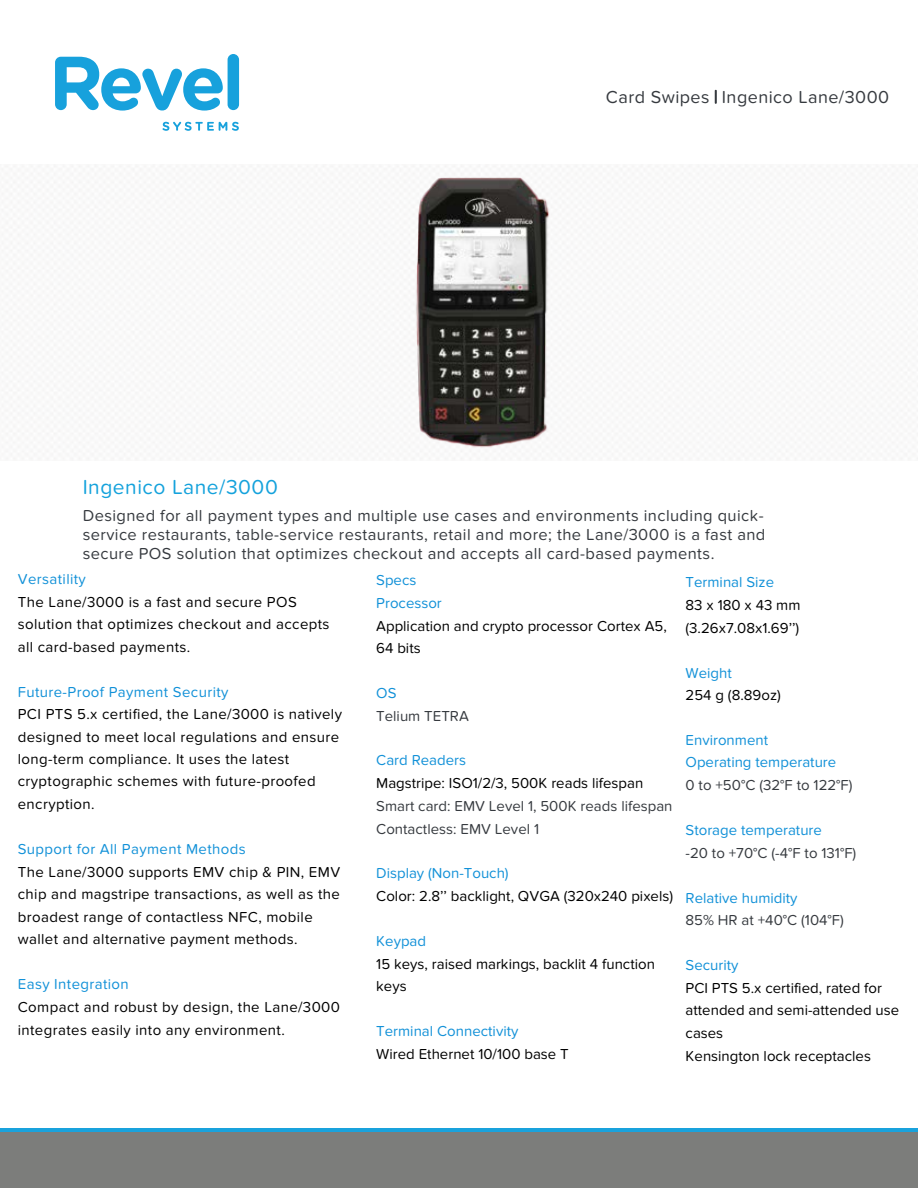
<style>
.page{position:relative;width:918px;height:1188px;background:#fff}
.page>*{position:absolute;margin:0;border:0;box-sizing:border-box;transform-origin:0 0}
.t1{font:21px "Proxima Nova Soft";letter-spacing:.025em;color:#14a2dc}
.t2{font:18px "Proxima Nova Soft";letter-spacing:.025em;color:#363a3f}
.t3{font:16.5px/19.2px "Proxima Nova Soft";letter-spacing:.025em;color:#363a3f;text-align:justify}
.t4{font:15px/22.5px "Proxima Nova Soft";letter-spacing:.025em;color:#000}
.t5{font:15px/22.8px "Proxima Nova Soft";color:#000}
.t6{font:15px/22.6px "Proxima Nova Soft";color:#1291d8}
.t7{font:15px/22.6px "Proxima Nova Soft";color:#363a3f}
.t8{font:15px "Proxima Nova Soft";letter-spacing:.025em;color:#1291d8}
</style>
<div class="page">
<div style="left:0;top:1128px;width:918px;height:60px;background:#7c7d7b"></div>
<hr style="left:0;top:1128px;width:918px;height:4px;background:#19a2dc">
<svg style="left:55px;top:54px;width:184px;height:57px"></svg>
<svg style="left:163px;top:122px;width:76px;height:9px"></svg>
<img style="left:324px;top:165px;width:324px;height:295px">
<p class="t2" style="left:606px;top:86px;width:285px">Card Swipes | Ingenico Lane/3000</p>
<h1 class="t1" style="left:83px;top:475px;width:197px">Ingenico Lane/3000</h1>
<p class="t3" style="left:83px;top:506px;width:684px">Designed for all payment types and multiple use cases and environments including quick&shy;service restaurants, table-service restaurants, retail and more; the Lane/3000 is a fast and secure POS solution that optimizes checkout and accepts all card-based payments.</p>
<p class="t8" style="left:18px;top:571px;width:70px">Versatility</p>
<p class="t4" style="left:18px;top:591px;width:313px">The Lane/3000 is a fast and secure POS solution that optimizes checkout and accepts all card-based payments.</p>
<p class="t8" style="left:18px;top:683px;width:212px">Future-Proof Payment Security</p>
<p class="t4" style="left:18px;top:703px;width:326px">PCI PTS 5.x certified, the Lane/3000 is natively designed to meet local regulations and ensure long-term compliance. It uses the latest cryptographic schemes with future-proofed encryption.</p>
<p class="t8" style="left:18px;top:841px;width:230px">Support for All Payment Methods</p>
<p class="t4" style="left:18px;top:861px;width:324px">The Lane/3000 supports EMV chip &amp; PIN, EMV chip and magstripe transactions, as well as the broadest range of contactless NFC, mobile wallet and alternative payment methods.</p>
<p class="t8" style="left:18px;top:976px;width:113px">Easy Integration</p>
<p class="t4" style="left:18px;top:996px;width:324px">Compact and robust by design, the Lane/3000 integrates easily into any environment.</p>
<p class="t6" style="left:376px;top:569px;width:67px">Specs<br>Processor</p>
<p class="t5" style="left:376px;top:615px;width:292px;line-height:22px">Application and crypto processor Cortex A5,<br>64 bits</p>
<p class="t6" style="left:376px;top:682px;width:22px">OS</p>
<p class="t7" style="left:376px;top:704px;width:94px">Telium TETRA</p>
<p class="t6" style="left:376px;top:749px;width:91px">Card Readers</p>
<p class="t5" style="left:376px;top:772px;width:269px">Magstripe: ISO1/2/3, 500K reads lifespan</p>
<p class="t7" style="left:376px;top:795px;width:298px">Smart card: EMV Level 1, 500K reads lifespan<br>Contactless: EMV Level 1</p>
<p class="t6" style="left:376px;top:862px;width:134px">Display (Non-Touch)</p>
<p class="t5" style="left:376px;top:885px;width:298px">Color: 2.8’’ backlight, QVGA (320x240 pixels)</p>
<p class="t6" style="left:376px;top:930px;width:51px">Keypad</p>
<p class="t5" style="left:376px;top:953px;width:280px">15 keys, raised markings, backlit 4 function keys</p>
<p class="t6" style="left:376px;top:1020px;width:144px">Terminal Connectivity</p>
<p class="t5" style="left:376px;top:1043px;width:194px">Wired Ethernet 10/100 base T</p>
<p class="t6" style="left:686px;top:571px;width:90px">Terminal Size</p>
<p class="t5" style="left:686px;top:594px;width:116px">83 x 180 x 43 mm (3.26x7.08x1.69’’)</p>
<p class="t6" style="left:686px;top:661px;width:48px">Weight</p>
<p class="t4" style="left:686px;top:684px;width:97px">254 g (8.89oz)</p>
<p class="t6" style="left:686px;top:728px;width:152px">Environment<br>Operating temperature</p>
<p class="t7" style="left:686px;top:774px;width:169px">0 to +50°C (32°F to 122°F)</p>
<p class="t6" style="left:686px;top:819px;width:138px">Storage temperature</p>
<p class="t7" style="left:686px;top:841px;width:172px">-20 to +70°C (-4°F to 131°F)</p>
<p class="t6" style="left:686px;top:886px;width:114px">Relative humidity</p>
<p class="t7" style="left:686px;top:909px;width:160px">85% HR at +40°C (104°F)</p>
<p class="t6" style="left:686px;top:954px;width:55px">Security</p>
<p class="t5" style="left:686px;top:976px;width:215px">PCI PTS 5.x certified, rated for attended and semi-attended use cases<br>Kensington lock receptacles</p>
</div>
